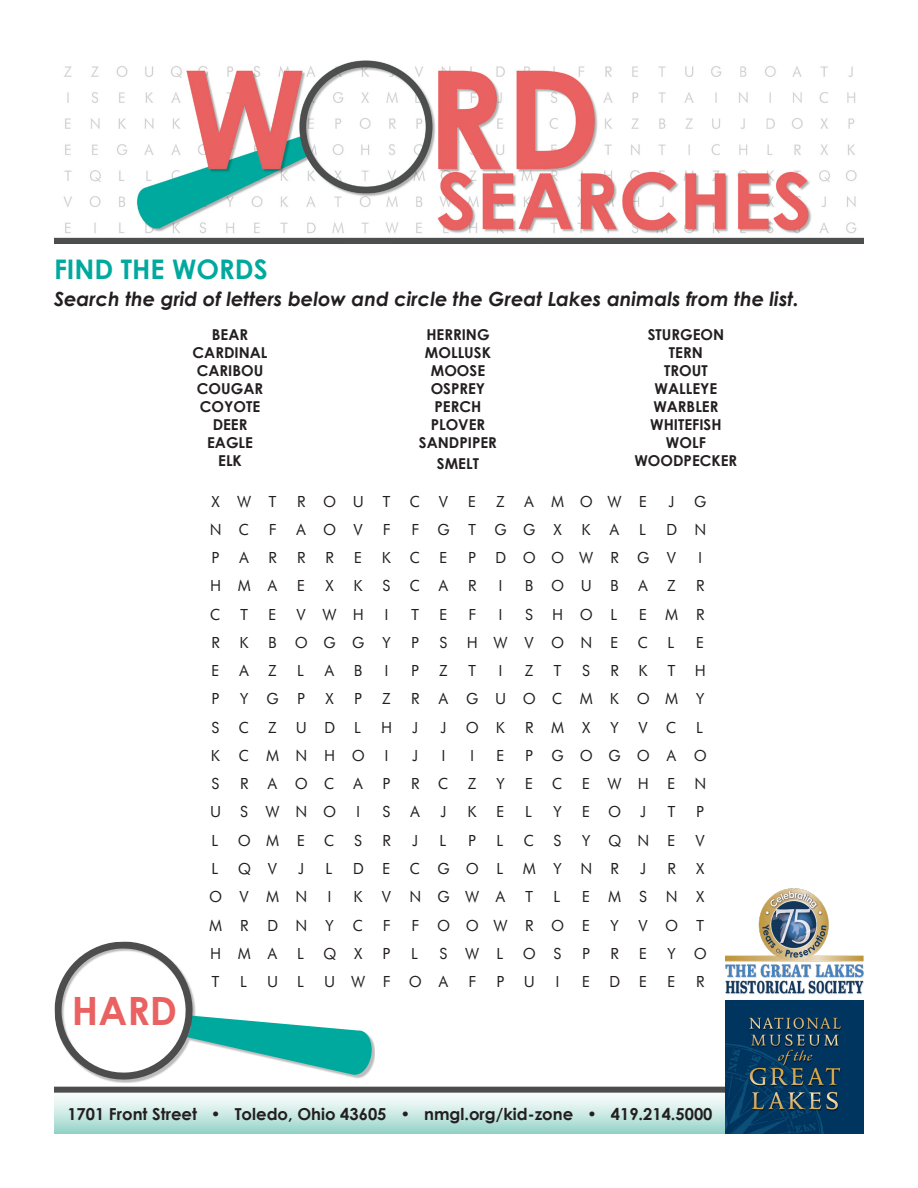
<style>
.page{position:relative;width:918px;height:1188px;background:#fff}
.page>*{position:absolute;margin:0;border:0;box-sizing:border-box;transform-origin:0 0}
.t1{font:700 39px "Century Gothic";color:#e96161}
.t2{font:700 27px "Century Gothic";color:#00a99e}
.t3{font:italic 700 19.5px "Century Gothic";color:#231f20}
.t4{font:700 16.5px "Century Gothic";color:#231f20}
.t5{font:15px "Futurist Fixed Width";color:#231f20;scale:.95 1}
.t6{font:700 15px "Century Gothic";color:#231f20}
</style>
<div class="page">
<svg style="left:54px;top:1093px;width:672px;height:41px"></svg>
<div style="left:54px;top:1087px;width:810px;height:6px;background:#4d4d4d"></div>
<img style="left:726px;top:888px;width:138px;height:107px">
<img style="left:726px;top:1001px;width:138px;height:133px">
<img style="left:54px;top:60px;width:810px;height:184px">
<svg style="left:54px;top:941px;width:319px;height:141px"></svg>
<p class="t2" style="left:54px;top:249px;width:215px">FIND THE WORDS</p>
<p class="t3" style="left:54px;top:285px;width:746px">Search the grid of letters below and circle the Great Lakes animals from the list.</p>
<p class="t6" style="left:212px;top:323px;width:38px">BEAR</p>
<p class="t6" style="left:193px;top:341px;width:77px">CARDINAL</p>
<p class="t6" style="left:197px;top:359px;width:68px">CARIBOU</p>
<p class="t6" style="left:197px;top:377px;width:68px">COUGAR</p>
<p class="t6" style="left:200px;top:395px;width:62px">COYOTE</p>
<p class="t6" style="left:213px;top:413px;width:36px">DEER</p>
<p class="t6" style="left:207px;top:431px;width:47px">EAGLE</p>
<p class="t6" style="left:218px;top:449px;width:25px">ELK</p>
<p class="t6" style="left:648px;top:323px;width:78px">STURGEON</p>
<p class="t6" style="left:669px;top:341px;width:35px">TERN</p>
<p class="t6" style="left:664px;top:359px;width:45px">TROUT</p>
<p class="t6" style="left:655px;top:377px;width:64px">WALLEYE</p>
<p class="t6" style="left:653px;top:395px;width:67px">WARBLER</p>
<p class="t6" style="left:650px;top:413px;width:73px">WHITEFISH</p>
<p class="t6" style="left:666px;top:431px;width:41px">WOLF</p>
<p class="t6" style="left:634px;top:449px;width:104px">WOODPECKER</p>
<p class="t5" style="left:209px;top:491px;width:526px">X W T R O U T C V E Z A M O W E J G</p>
<p class="t5" style="left:209px;top:520px;width:526px">N C F A O V F F G T G G X K A L D N</p>
<p class="t5" style="left:209px;top:548px;width:526px">P A R R R E K C E P D O O W R G V I</p>
<p class="t5" style="left:209px;top:576px;width:526px">H M A E X K S C A R I B O U B A Z R</p>
<p class="t5" style="left:209px;top:604px;width:526px">C T E V W H I T E F I S H O L E M R</p>
<p class="t5" style="left:209px;top:633px;width:526px">R K B O G G Y P S H W V O N E C L E</p>
<p class="t5" style="left:209px;top:661px;width:526px">E A Z L A B I P Z T I Z T S R K T H</p>
<p class="t5" style="left:209px;top:689px;width:526px">P Y G P X P Z R A G U O C M K O M Y</p>
<p class="t5" style="left:209px;top:718px;width:526px">S C Z U D L H J J O K R M X Y V C L</p>
<p class="t5" style="left:209px;top:746px;width:526px">K C M N H O I J I I E P G O G O A O</p>
<p class="t5" style="left:209px;top:774px;width:526px">S R A O C A P R C Z Y E C E W H E N</p>
<p class="t5" style="left:209px;top:802px;width:526px">U S W N O I S A J K E L Y E O J T P</p>
<p class="t5" style="left:209px;top:831px;width:526px">L O M E C S R J L P L C S Y Q N E V</p>
<p class="t5" style="left:209px;top:859px;width:526px">L Q V J L D E C G O L M Y N R J R X</p>
<p class="t5" style="left:209px;top:887px;width:526px">O V M N I K V N G W A T L E M S N X</p>
<p class="t5" style="left:209px;top:915px;width:526px">M R D N Y C F F O O W R O E Y V O T</p>
<p class="t5" style="left:209px;top:944px;width:526px">H M A L Q X P L S W L O S P R E Y O</p>
<p class="t5" style="left:209px;top:972px;width:526px">T L U L U W F O A F P U I E D E E R</p>
<p class="t6" style="left:426px;top:323px;width:65px">HERRING</p>
<p class="t6" style="left:425px;top:341px;width:68px">MOLLUSK</p>
<p class="t6" style="left:431px;top:359px;width:56px">MOOSE</p>
<p class="t6" style="left:431px;top:377px;width:56px">OSPREY</p>
<p class="t6" style="left:435px;top:395px;width:48px">PERCH</p>
<p class="t6" style="left:431px;top:413px;width:56px">PLOVER</p>
<p class="t6" style="left:419px;top:431px;width:79px">SANDPIPER</p>
<p class="t6" style="left:437px;top:452px;width:43px">SMELT</p>
<p class="t1" style="left:72px;top:982px;width:107px">HARD</p>
<p class="t4" style="left:67px;top:1101px;width:647px">1701 Front Street • Toledo, Ohio 43605 • nmgl.org/kid-zone • 419.214.5000</p>
</div>
